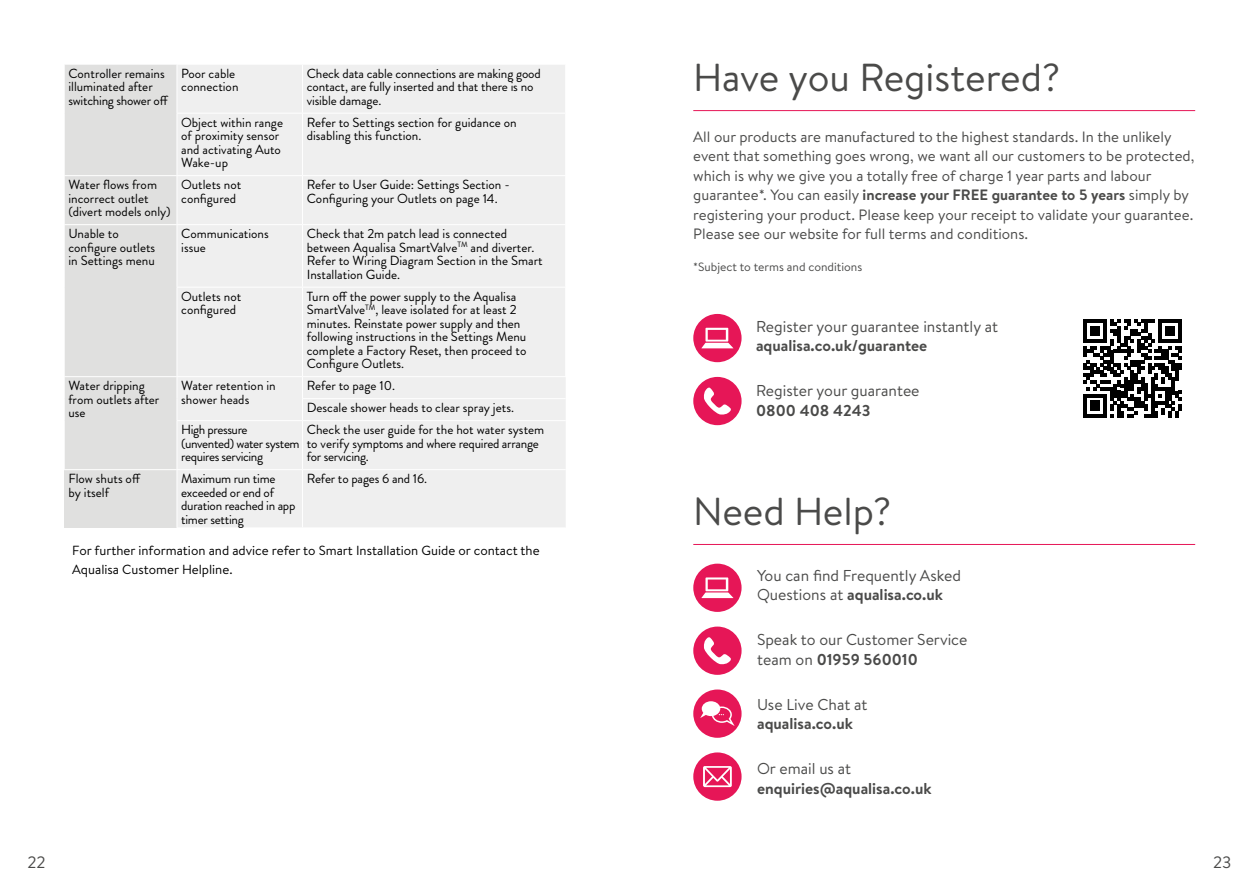
<style>
.page{position:relative;width:1259px;height:893px;background:#fff}
.page>*{position:absolute;margin:0;border:0;box-sizing:border-box;transform-origin:0 0}
.t1{font:39px "Brandon Text";color:#4a4a49}
.t2{font:16.5px "Brandon Text";color:#4a4a49}
.t3{font:15.75px/19.5px "Brandon Text";color:#4a4a49}
.t4{font:700 15.75px "Brandon Text";color:#4a4a49}
.t5{font:15px/19.5px "Brandon Text";color:#4a4a49}
.t6{font:13.2px/13.5px "Brandon Grotesque";color:#000}
.t7{font:13.2px/19.5px "Brandon Text";color:#000}
.t8{font:13.2px/13.5px "Brandon Grotesque";letter-spacing:-.02em;color:#000}
.t9{font:13.2px/13.5px "Brandon Grotesque";letter-spacing:-.03em;color:#000}
.t10{font:12px "Brandon Text";color:#4a4a49}
.s1{font-weight:700}
</style>
<div class="page">
<div style="left:65px;top:65px;width:112px;height:404px;background:#e0e0df"></div>
<div style="left:178px;top:65px;width:388px;height:404px;background:#efefef"></div>
<div style="left:64px;top:470px;width:113px;height:58px;background:#e0e0df"></div>
<div style="left:178px;top:470px;width:388px;height:57px;background:#efefef"></div>
<hr style="left:302px;top:65px;width:1px;height:48px;background:#fff">
<hr style="left:302px;top:114px;width:1px;height:61px;background:#fff">
<hr style="left:302px;top:176px;width:1px;height:48px;background:#fff">
<hr style="left:302px;top:225px;width:1px;height:62px;background:#fff">
<hr style="left:302px;top:288px;width:1px;height:88px;background:#fff">
<svg style="left:302px;top:377px;width:1px;height:43px"></svg>
<hr style="left:302px;top:421px;width:1px;height:48px;background:#fff">
<hr style="left:302px;top:470px;width:1px;height:57px;background:#fff">
<hr style="left:64px;top:376px;width:113px;height:1px;background:#fff">
<hr style="left:177px;top:376px;width:125px;height:1px;background:#fff">
<hr style="left:302px;top:376px;width:264px;height:1px;background:#fff">
<hr style="left:302px;top:398px;width:264px;height:1px;background:#fff">
<hr style="left:177px;top:420px;width:125px;height:1px;background:#fff">
<hr style="left:302px;top:420px;width:264px;height:1px;background:#fff">
<hr style="left:565px;top:65px;width:1px;height:48px;background:#fff">
<hr style="left:177px;top:113px;width:125px;height:1px;background:#fff">
<hr style="left:302px;top:113px;width:264px;height:1px;background:#fff">
<hr style="left:565px;top:114px;width:1px;height:61px;background:#fff">
<hr style="left:64px;top:175px;width:113px;height:1px;background:#fff">
<hr style="left:177px;top:175px;width:125px;height:1px;background:#fff">
<hr style="left:302px;top:175px;width:264px;height:1px;background:#fff">
<hr style="left:565px;top:176px;width:1px;height:48px;background:#fff">
<hr style="left:64px;top:224px;width:113px;height:1px;background:#fff">
<hr style="left:177px;top:224px;width:125px;height:1px;background:#fff">
<hr style="left:302px;top:224px;width:264px;height:1px;background:#fff">
<hr style="left:565px;top:225px;width:1px;height:62px;background:#fff">
<hr style="left:177px;top:287px;width:125px;height:1px;background:#fff">
<hr style="left:302px;top:287px;width:264px;height:1px;background:#fff">
<hr style="left:565px;top:288px;width:1px;height:88px;background:#fff">
<hr style="left:693px;top:544px;width:502px;height:1px;background:#e61657">
<hr style="left:693px;top:110px;width:502px;height:1px;background:#e61657">
<div style="left:693px;top:314px;width:48px;height:48px;background:#e61657;border-radius:50%"></div>
<div style="left:693px;top:377px;width:48px;height:48px;background:#e61657;border-radius:50%"></div>
<div style="left:693px;top:689px;width:48px;height:49px;background:#e61657;border-radius:50%"></div>
<svg style="left:700px;top:701px;width:34px;height:25px"></svg>
<svg style="left:704px;top:387px;width:27px;height:28px"></svg>
<div style="left:693px;top:627px;width:48px;height:48px;background:#e61657;border-radius:50%"></div>
<svg style="left:704px;top:637px;width:27px;height:27px"></svg>
<div style="left:693px;top:564px;width:48px;height:48px;background:#e61657;border-radius:50%"></div>
<svg style="left:701px;top:577px;width:32px;height:21px"></svg>
<svg style="left:701px;top:328px;width:32px;height:20px"></svg>
<div style="left:693px;top:752px;width:48px;height:49px;background:#e61657;border-radius:50%"></div>
<svg style="left:703px;top:766px;width:29px;height:21px"></svg>
<svg style="left:1083px;top:319px;width:99px;height:99px"></svg>
<p class="t6" style="left:68px;top:67px;width:101px">Controller remains illuminated after switching shower off</p>
<p class="t6" style="left:181px;top:67px;width:59px">Poor cable connection</p>
<p class="t6" style="left:307px;top:67px;width:235px">Check data cable connections are making good contact, are fully inserted and that there is no visible damage.</p>
<p class="t6" style="left:181px;top:116px;width:103px">Object within range of proximity sensor and activating Auto<br>Wake-up</p>
<p class="t6" style="left:307px;top:116px;width:211px">Refer to Settings section for guidance on disabling this function.</p>
<p class="t6" style="left:68px;top:178px;width:104px">Water flows from incorrect outlet (divert models only)</p>
<p class="t6" style="left:181px;top:178px;width:62px">Outlets not configured</p>
<p class="t6" style="left:307px;top:178px;width:204px">Refer to User Guide: Settings Section -<br>Configuring your Outlets on page 14.</p>
<p class="t6" style="left:68px;top:227px;width:88px">Unable to configure outlets in Settings menu</p>
<p class="t6" style="left:181px;top:227px;width:89px">Communications issue</p>
<p class="t6" style="left:307px;top:227px;width:237px">Check that 2m patch lead is connected between Aqualisa SmartValve<sup>TM</sup> and diverter.<br>Refer to Wiring Diagram Section in the Smart Installation Guide.</p>
<p class="t6" style="left:181px;top:290px;width:62px">Outlets not configured</p>
<p class="t6" style="left:307px;top:290px;width:221px">Turn off the power supply to the Aqualisa SmartValve<sup>TM</sup>, leave isolated for at least 2 minutes. Reinstate power supply and then following instructions in the Settings Menu complete a Factory Reset, then proceed to Configure Outlets.</p>
<p class="t6" style="left:68px;top:379px;width:92px">Water dripping from outlets after use</p>
<p class="t6" style="left:181px;top:379px;width:96px">Water retention in shower heads</p>
<p class="t6" style="left:307px;top:375px;width:209px;line-height:22px">Refer to page 10.<br>Descale shower heads to clear spray jets.</p>
<p class="t9" style="left:181px;top:423px;width:120px">High pressure (unvented) water system requires servicing</p>
<p class="t6" style="left:307px;top:423px;width:239px">Check the user guide for the hot water system to verify symptoms and where required arrange for servicing.</p>
<p class="t6" style="left:68px;top:472px;width:74px">Flow shuts off by itself</p>
<p class="t8" style="left:181px;top:472px;width:116px">Maximum run time exceeded or end of duration reached in app timer setting</p>
<p class="t6" style="left:307px;top:472px;width:122px">Refer to pages 6 and 16.</p>
<p class="t7" style="left:72px;top:540px;width:469px">For further information and advice refer to Smart Installation Guide or contact the<br>Aqualisa Customer Helpline.</p>
<h1 class="t1" style="left:693px;top:51px;width:368px">Have you Registered?</h1>
<p class="t5" style="left:693px;top:126px;width:502px">All our products are manufactured to the highest standards. In the unlikely event that something goes wrong, we want all our customers to be protected, which is why we give you a totally free of charge 1 year parts and labour guarantee*. You can easily <span class="s1">increase your FREE guarantee to 5 years</span> simply by registering your product. Please keep your receipt to validate your guarantee.<br>Please see our website for full terms and conditions.</p>
<p class="t10" style="left:693px;top:259px;width:170px">*Subject to terms and conditions</p>
<p class="t3" style="left:756px;top:316px;width:243px">Register your guarantee instantly at</p>
<p class="t4" style="left:756px;top:335px;width:173px">aqualisa.co.uk/guarantee</p>
<p class="t3" style="left:756px;top:381px;width:165px">Register your guarantee</p>
<p class="t4" style="left:756px;top:399px;width:116px">0800 408 4243</p>
<h1 class="t1" style="left:693px;top:485px;width:200px">Need Help?</h1>
<p class="t3" style="left:757px;top:565px;width:205px">You can find Frequently Asked<br>Questions at <span class="s1">aqualisa.co.uk</span></p>
<p class="t3" style="left:757px;top:629px;width:212px">Speak to our Customer Service team on <span class="s1">01959 560010</span></p>
<p class="t3" style="left:757px;top:694px;width:112px">Use Live Chat at</p>
<p class="t4" style="left:757px;top:713px;width:97px">aqualisa.co.uk</p>
<p class="t3" style="left:757px;top:758px;width:96px">Or email us at</p>
<p class="t4" style="left:757px;top:777px;width:176px">enquiries@aqualisa.co.uk</p>
<p class="t2" style="left:28px;top:851px;width:20px">22</p>
<p class="t2" style="left:1213px;top:851px;width:20px">23</p>
</div>
